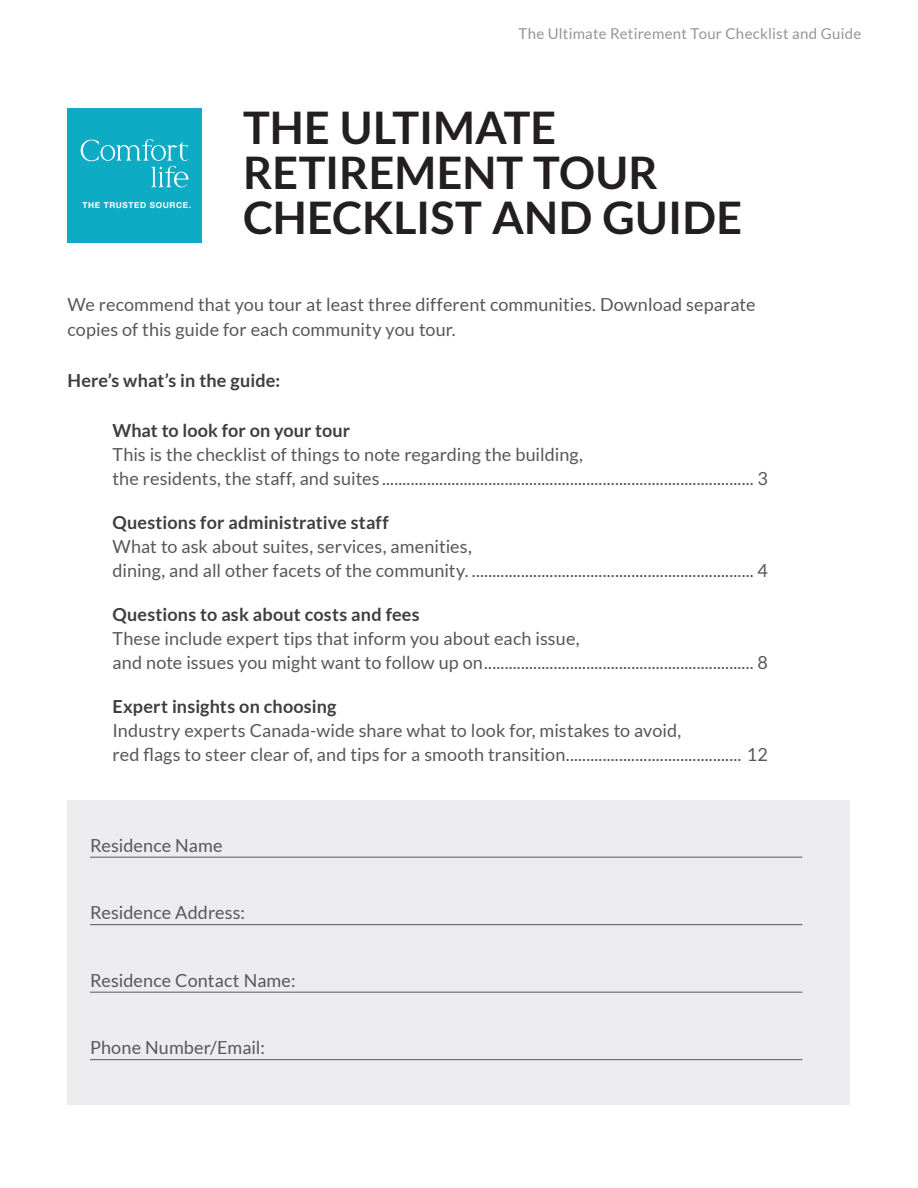
<style>
.page{position:relative;width:918px;height:1188px;background:#fff}
.page>*{position:absolute;margin:0;border:0;box-sizing:border-box;transform-origin:0 0}
.t1{font:700 45px/45px "Lato";color:#231f20}
.t2{font:18px/24px "Lato";letter-spacing:.005em;color:#57585a}
.t3{font:700 18px "Lato";letter-spacing:.01em;color:#3e3e3f}
.t4{font:15px "Lato";letter-spacing:.015em;color:#939598}
.t5{font:700 8.25px "Helvetica Neue LT Std";letter-spacing:.075em;color:#fff}
</style>
<div class="page">
<div style="left:68px;top:801px;width:782px;height:304px;background:#ececee"></div>
<hr style="left:90px;top:857px;width:712px;height:1px;background:#57585a">
<hr style="left:90px;top:924px;width:712px;height:1px;background:#57585a">
<hr style="left:90px;top:992px;width:712px;height:1px;background:#57585a">
<hr style="left:90px;top:1059px;width:712px;height:1px;background:#57585a">
<div style="left:68px;top:108px;width:134px;height:135px;background:#0eacc4"></div>
<svg style="left:81px;top:139px;width:107px;height:49px"></svg>
<p class="t5" style="left:83px;top:199px;width:110px">THE TRUSTED SOURCE.</p>
<p class="t4" style="left:518px;top:25px;width:345px">The Ultimate Retirement Tour Checklist and Guide</p>
<h1 class="t1" style="left:243px;top:105px;width:501px">THE ULTIMATE<br>RETIREMENT TOUR<br>CHECKLIST AND GUIDE</h1>
<p class="t2" style="left:68px;top:291px;width:689px;line-height:25.5px">We recommend that you tour at least three different communities. Download separate copies of this guide for each community you tour.</p>
<p class="t3" style="left:68px;top:370px;width:214px">Here’s what’s in the guide:</p>
<p class="t3" style="left:112px;top:420px;width:239px">What to look for on your tour</p>
<p class="t2" style="left:112px;top:442px;width:657px">This is the checklist of things to note regarding the building,<br>the residents, the staff, and suites ........................................................................................... 3</p>
<p class="t3" style="left:112px;top:512px;width:278px">Questions for administrative staff</p>
<p class="t2" style="left:112px;top:534px;width:657px">What to ask about suites, services, amenities,<br>dining, and all other facets of the community. ..................................................................... 4</p>
<p class="t3" style="left:112px;top:604px;width:309px">Questions to ask about costs and fees</p>
<p class="t2" style="left:112px;top:627px;width:657px">These include expert tips that inform you about each issue,<br>and note issues you might want to follow up on.................................................................. 8</p>
<p class="t3" style="left:112px;top:697px;width:226px">Expert insights on choosing</p>
<p class="t2" style="left:112px;top:719px;width:657px">Industry experts Canada-wide share what to look for, mistakes to avoid,<br>red flags to steer clear of, and tips for a smooth transition........................................... 12</p>
<p class="t2" style="left:90px;top:833px;width:134px">Residence Name</p>
<p class="t2" style="left:90px;top:900px;width:157px">Residence Address:</p>
<p class="t2" style="left:90px;top:968px;width:207px">Residence Contact Name:</p>
<p class="t2" style="left:90px;top:1035px;width:176px">Phone Number/Email:</p>
</div>
